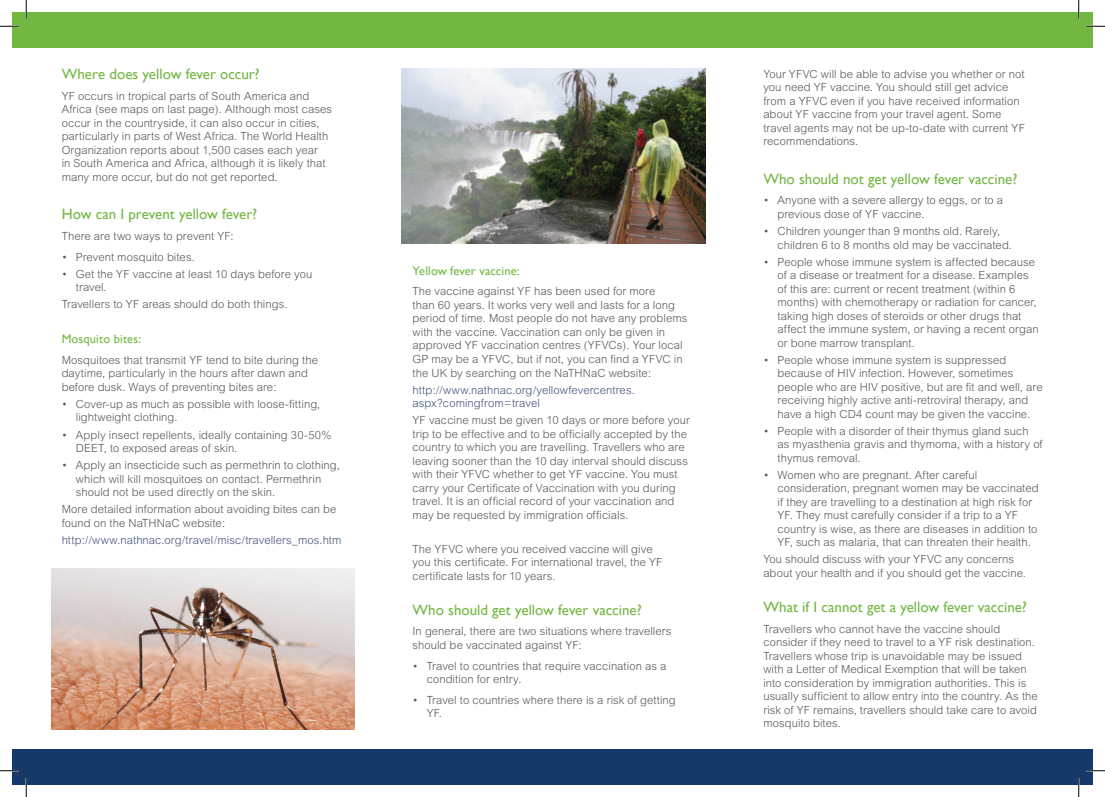
<style>
.page{position:relative;width:1105px;height:797px;background:#fff}
.page>*{position:absolute;margin:0;border:0;box-sizing:border-box;transform-origin:0 0}
.t1{font:15px "Gill Sans";color:#73b743}
.t2{font:12.5px "Gill Sans";letter-spacing:.005em;color:#73b743}
.t3{font:300 11.25px/13.5px "Arial";letter-spacing:.005em;color:#57585a}
.t4{font:300 11.25px/13.5px "Arial";letter-spacing:.005em;color:#41527d}
</style>
<div class="page">
<div style="left:12px;top:749px;width:1081px;height:36px;background:#17396a"></div>
<div style="left:12px;top:12px;width:1081px;height:36px;background:#73b743"></div>
<img style="left:51px;top:568px;width:304px;height:162px">
<img style="left:401px;top:68px;width:304px;height:175px">
<svg style="left:0;top:25px;width:19px;height:2px"></svg>
<svg style="left:1086px;top:25px;width:19px;height:2px"></svg>
<svg style="left:0;top:770px;width:19px;height:1px"></svg>
<svg style="left:1086px;top:770px;width:19px;height:1px"></svg>
<svg style="left:25px;top:0;width:2px;height:19px"></svg>
<svg style="left:25px;top:778px;width:2px;height:19px"></svg>
<svg style="left:1078px;top:0;width:1px;height:19px"></svg>
<svg style="left:1078px;top:778px;width:1px;height:19px"></svg>
<h1 class="t1" style="left:62px;top:65px;width:199px">Where does yellow fever occur?</h1>
<p class="t3" style="left:62px;top:89px;width:272px">YF occurs in tropical parts of South America and Africa (see maps on last page). Although most cases occur in the countryside, it can also occur in cities, particularly in parts of West Africa. The World Health Organization reports about 1,500 cases each year<br>in South America and Africa, although it is likely that many more occur, but do not get reported.</p>
<h1 class="t1" style="left:62px;top:206px;width:197px">How can I prevent yellow fever?</h1>
<p class="t3" style="left:62px;top:229px;width:174px">There are two ways to prevent YF:</p>
<p class="t3" style="left:62px;top:250px;width:135px">• Prevent mosquito bites.</p>
<p class="t3" style="left:76px;top:267px;width:238px;text-indent:-14px">• Get the YF vaccine at least 10 days before you travel.</p>
<p class="t3" style="left:62px;top:297px;width:227px">Travellers to YF areas should do both things.</p>
<p class="t2" style="left:62px;top:332px;width:81px">Mosquito bites:</p>
<p class="t3" style="left:62px;top:353px;width:258px">Mosquitoes that transmit YF tend to bite during the daytime, particularly in the hours after dawn and before dusk. Ways of preventing bites are:</p>
<p class="t3" style="left:76px;top:397px;width:246px;text-indent:-14px">• Cover-up as much as possible with loose-fitting, lightweight clothing.</p>
<p class="t3" style="left:76px;top:428px;width:257px;text-indent:-14px">• Apply insect repellents, ideally containing 30-50%<br>DEET, to exposed areas of skin.</p>
<p class="t3" style="left:76px;top:458px;width:265px;text-indent:-14px">• Apply an insecticide such as permethrin to clothing, which will kill mosquitoes on contact. Permethrin should not be used directly on the skin.</p>
<p class="t3" style="left:62px;top:502px;width:276px">More detailed information about avoiding bites can be found on the NaTHNaC website:</p>
<p class="t4" style="left:62px;top:533px;width:281px">http://www.nathnac.org/travel/misc/travellers_mos.htm</p>
<p class="t2" style="left:412px;top:263px;width:108px">Yellow fever vaccine:</p>
<p class="t3" style="left:412px;top:285px;width:276px">The vaccine against YF has been used for more<br>than 60 years. It works very well and lasts for a long period of time. Most people do not have any problems with the vaccine. Vaccination can only be given in approved YF vaccination centres (YFVCs). Your local GP may be a YFVC, but if not, you can find a YFVC in the UK by searching on the NaTHNaC website:</p>
<p class="t4" style="left:412px;top:383px;width:224px">http://www.nathnac.org/yellowfevercentres. aspx?comingfrom=travel</p>
<p class="t3" style="left:412px;top:413px;width:279px">YF vaccine must be given 10 days or more before your trip to be effective and to be officially accepted by the country to which you are travelling. Travellers who are leaving sooner than the 10 day interval should discuss with their YFVC whether to get YF vaccine. You must carry your Certificate of Vaccination with you during travel. It is an official record of your vaccination and may be requested by immigration officials.</p>
<p class="t3" style="left:412px;top:542px;width:252px">The YFVC where you received vaccine will give you this certificate. For international travel, the YF certificate lasts for 10 years.</p>
<h1 class="t1" style="left:412px;top:601px;width:231px">Who should get yellow fever vaccine?</h1>
<p class="t3" style="left:412px;top:624px;width:260px">In general, there are two situations where travellers should be vaccinated against YF:</p>
<p class="t3" style="left:427px;top:658px;width:241px;text-indent:-14px">• Travel to countries that require vaccination as a condition for entry.</p>
<p class="t3" style="left:427px;top:693px;width:251px;text-indent:-14px">• Travel to countries where there is a risk of getting<br>YF.</p>
<p class="t3" style="left:763px;top:67px;width:263px">Your YFVC will be able to advise you whether or not you need YF vaccine. You should still get advice from a YFVC even if you have received information about YF vaccine from your travel agent. Some travel agents may not be up-to-date with current YF recommendations.</p>
<h1 class="t1" style="left:763px;top:170px;width:256px">Who should not get yellow fever vaccine?</h1>
<p class="t3" style="left:777px;top:194px;width:227px;text-indent:-14px">• Anyone with a severe allergy to eggs, or to a previous dose of YF vaccine.</p>
<p class="t3" style="left:777px;top:224px;width:236px;text-indent:-14px">• Children younger than 9 months old. Rarely, children 6 to 8 months old may be vaccinated.</p>
<p class="t3" style="left:777px;top:255px;width:263px;text-indent:-14px">• People whose immune system is affected because of a disease or treatment for a disease. Examples of this are: current or recent treatment (within 6 months) with chemotherapy or radiation for cancer, taking high doses of steroids or other drugs that affect the immune system, or having a recent organ or bone marrow transplant.</p>
<p class="t3" style="left:777px;top:353px;width:267px;text-indent:-14px">• People whose immune system is suppressed because of HIV infection. However, sometimes people who are HIV positive, but are fit and well, are receiving highly active anti-retroviral therapy, and have a high CD4 count may be given the vaccine.</p>
<p class="t3" style="left:777px;top:424px;width:267px;text-indent:-14px">• People with a disorder of their thymus gland such as myasthenia gravis and thymoma, with a history of thymus removal.</p>
<p class="t3" style="left:777px;top:468px;width:263px;text-indent:-14px">• Women who are pregnant. After careful consideration, pregnant women may be vaccinated if they are travelling to a destination at high risk for YF. They must carefully consider if a trip to a YF country is wise, as there are diseases in addition to YF, such as malaria, that can threaten their health.</p>
<p class="t3" style="left:763px;top:552px;width:264px">You should discuss with your YFVC any concerns about your health and if you should get the vaccine.</p>
<h1 class="t1" style="left:763px;top:598px;width:265px">What if I cannot get a yellow fever vaccine?</h1>
<p class="t3" style="left:763px;top:621px;width:276px">Travellers who cannot have the vaccine should consider if they need to travel to a YF risk destination.<br>Travellers whose trip is unavoidable may be issued with a Letter of Medical Exemption that will be taken into consideration by immigration authorities. This is usually sufficient to allow entry into the country. As the risk of YF remains, travellers should take care to avoid mosquito bites.</p>
</div>
